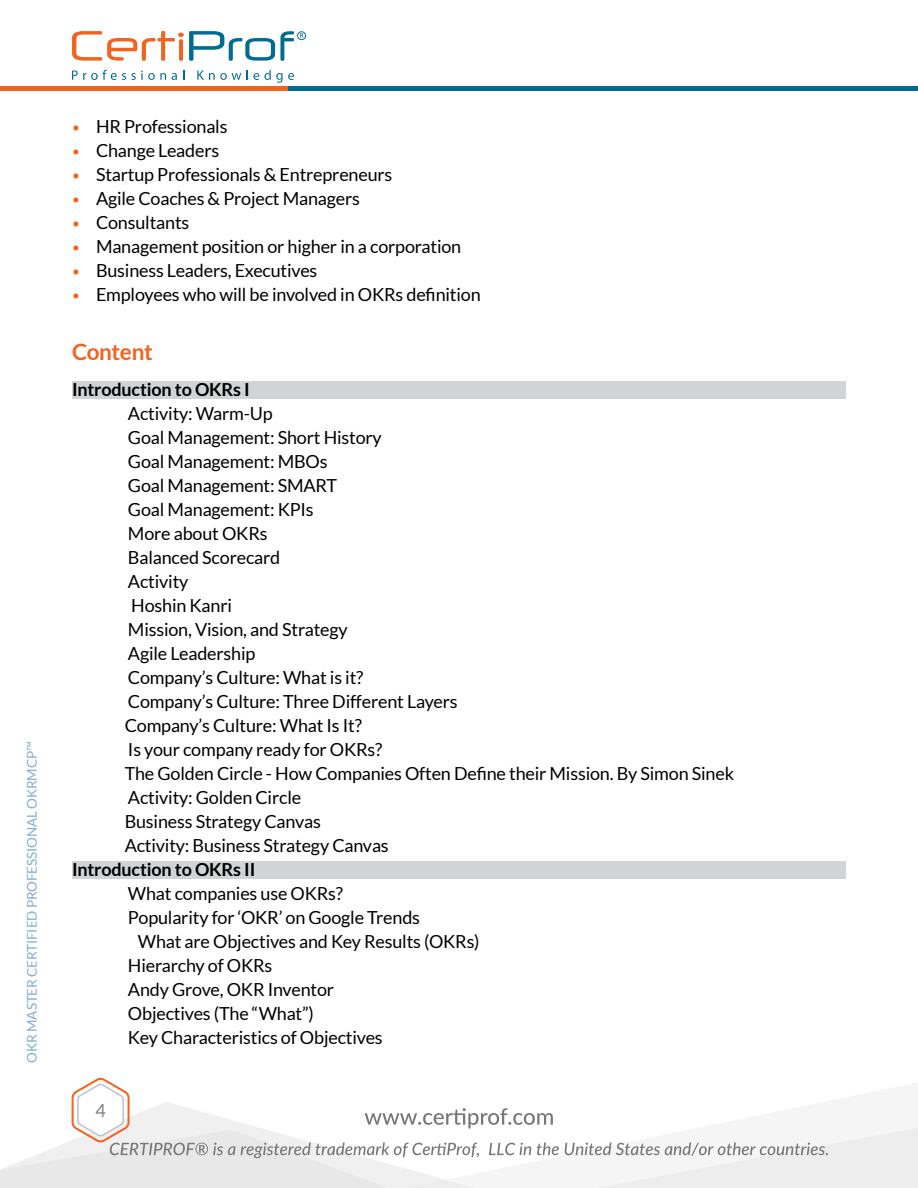
<style>
.page{position:relative;width:918px;height:1188px;background:#fff}
.page>*{position:absolute;margin:0;border:0;box-sizing:border-box;transform-origin:0 0}
.t1{font:700 22.5px "Lato";letter-spacing:-.015em;color:#f26322}
.t2{font:18px "Lato";letter-spacing:-.01em;color:#000}
.t3{font:700 18px "Lato";letter-spacing:-.01em;color:#000}
.t4{font:18px "Lato";color:#808285}
.t5{font:13.5px "Lato";letter-spacing:-.01em;color:#83abd6}
.s1{font-size:13.5px;color:#f26322}
</style>
<div class="page">
<svg style="left:0;top:1077px;width:559px;height:111px"></svg>
<svg style="left:565px;top:1128px;width:353px;height:60px"></svg>
<div style="left:287px;top:86px;width:631px;height:5px;background:#006c93"></div>
<div style="left:0;top:86px;width:287px;height:5px;background:#f26322"></div>
<svg style="left:72px;top:70px;width:94px;height:10px"></svg>
<svg style="left:172px;top:73px;width:5px;height:7px"></svg>
<svg style="left:197px;top:71px;width:44px;height:9px"></svg>
<svg style="left:247px;top:70px;width:47px;height:13px"></svg>
<svg style="left:72px;top:31px;width:234px;height:30px"></svg>
<div style="left:72px;top:381px;width:774px;height:18px;background:#d1d3d4"></div>
<div style="left:72px;top:861px;width:774px;height:18px;background:#d1d3d4"></div>
<p class="t5" style="left:25px;top:1063px;width:323px;rotate:-90deg">OKR MASTER CERTIFIED PROFESSIONAL OKRMCP™</p>
<p class="t2" style="left:72px;top:116px;width:157px"><span class="s1">•</span> HR Professionals</p>
<p class="t2" style="left:72px;top:140px;width:149px"><span class="s1">•</span> Change Leaders</p>
<p class="t2" style="left:72px;top:164px;width:322px"><span class="s1">•</span> Startup Professionals &amp; Entrepreneurs</p>
<p class="t2" style="left:72px;top:188px;width:290px"><span class="s1">•</span> Agile Coaches &amp; Project Managers</p>
<p class="t2" style="left:72px;top:212px;width:119px"><span class="s1">•</span> Consultants</p>
<p class="t2" style="left:72px;top:236px;width:391px"><span class="s1">•</span> Management position or higher in a corporation</p>
<p class="t2" style="left:72px;top:260px;width:247px"><span class="s1">•</span> Business Leaders, Executives</p>
<p class="t2" style="left:72px;top:284px;width:410px"><span class="s1">•</span> Employees who will be involved in OKRs definition</p>
<p class="t1" style="left:72px;top:339px;width:82px">Content</p>
<p class="t3" style="left:72px;top:379px;width:179px">Introduction to OKRs I</p>
<p class="t2" style="left:128px;top:403px;width:146px">Activity: Warm-Up</p>
<p class="t2" style="left:128px;top:427px;width:255px">Goal Management: Short History</p>
<p class="t2" style="left:128px;top:451px;width:201px">Goal Management: MBOs</p>
<p class="t2" style="left:128px;top:475px;width:211px">Goal Management: SMART</p>
<p class="t2" style="left:128px;top:499px;width:187px">Goal Management: KPIs</p>
<p class="t2" style="left:128px;top:523px;width:141px">More about OKRs</p>
<p class="t2" style="left:128px;top:547px;width:154px">Balanced Scorecard</p>
<p class="t2" style="left:128px;top:571px;width:62px">Activity</p>
<p class="t2" style="left:131px;top:595px;width:102px">Hoshin Kanri</p>
<p class="t2" style="left:128px;top:619px;width:221px">Mission, Vision, and Strategy</p>
<p class="t2" style="left:128px;top:643px;width:129px">Agile Leadership</p>
<p class="t2" style="left:128px;top:667px;width:237px">Company’s Culture: What is it?</p>
<p class="t2" style="left:128px;top:691px;width:331px">Company’s Culture: Three Different Layers</p>
<p class="t2" style="left:125px;top:715px;width:239px">Company’s Culture: What Is It?</p>
<p class="t2" style="left:128px;top:739px;width:256px">Is your company ready for OKRs?</p>
<p class="t2" style="left:125px;top:763px;width:611px">The Golden Circle - How Companies Often Define their Mission. By Simon Sinek</p>
<p class="t2" style="left:128px;top:787px;width:175px">Activity: Golden Circle</p>
<p class="t2" style="left:125px;top:811px;width:198px">Business Strategy Canvas</p>
<p class="t2" style="left:125px;top:835px;width:266px">Activity: Business Strategy Canvas</p>
<p class="t3" style="left:72px;top:859px;width:185px">Introduction to OKRs II</p>
<p class="t2" style="left:128px;top:883px;width:217px">What companies use OKRs?</p>
<p class="t2" style="left:128px;top:907px;width:294px">Popularity for ‘OKR’ on Google Trends</p>
<p class="t2" style="left:138px;top:931px;width:343px">What are Objectives and Key Results (OKRs)</p>
<p class="t2" style="left:128px;top:955px;width:146px">Hierarchy of OKRs</p>
<p class="t2" style="left:128px;top:979px;width:208px">Andy Grove, OKR Inventor</p>
<p class="t2" style="left:128px;top:1003px;width:187px">Objectives (The “What”)</p>
<p class="t2" style="left:128px;top:1027px;width:256px">Key Characteristics of Objectives</p>
<p class="t4" style="left:96px;top:1101px;width:12px">4</p>
</div>
